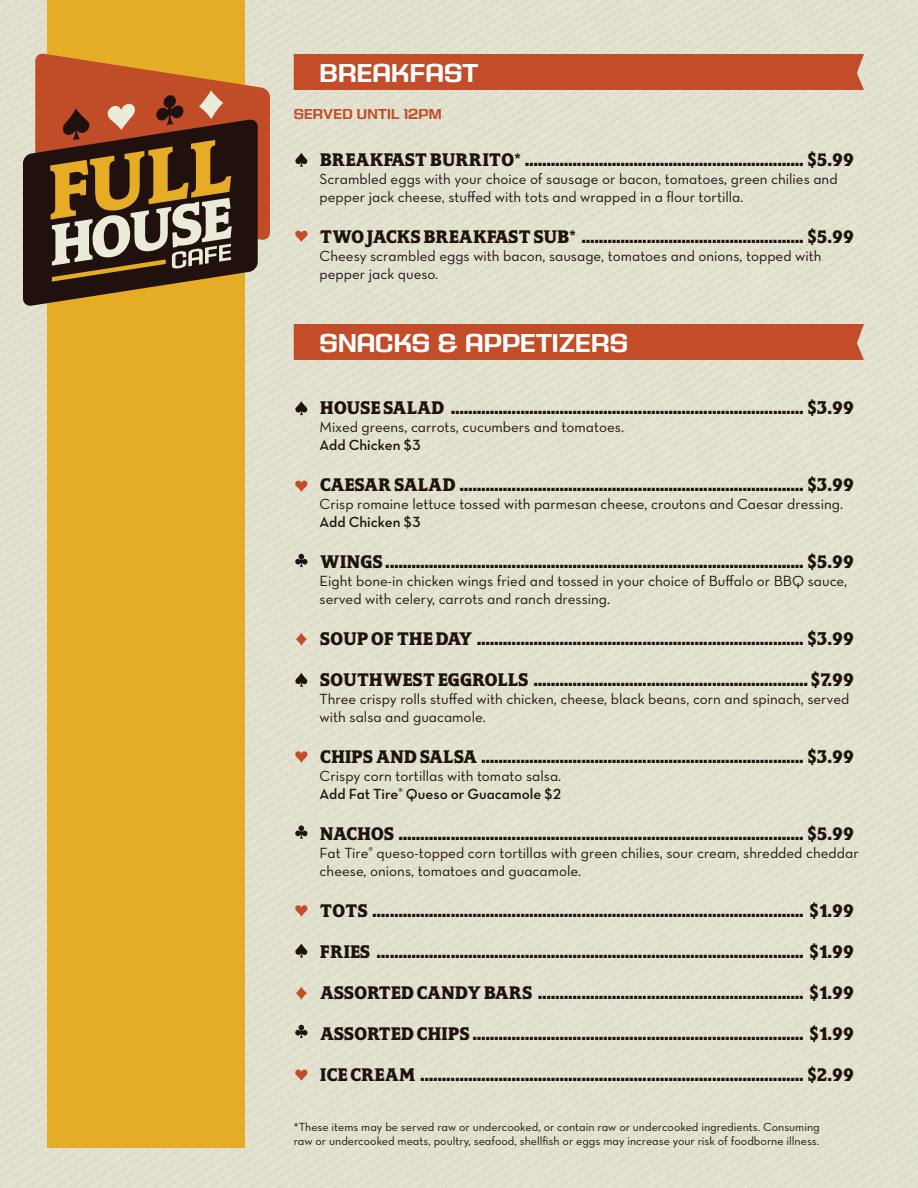
<style>
.page{position:relative;width:918px;height:1188px;background:#e2e1cf}
.page>*{position:absolute;margin:0;border:0;box-sizing:border-box;transform-origin:0 0}
.t1{font:27px "House Gothic HG23 Ext BOLD2";color:#fff}
.t2{font:600 18px "OPTI Moldy";color:#20120f}
.t3{font:15px/18px "Neutra Text Book Alt";color:#20120f}
.t4{font:15px "Neutra Text TF Demi Alt";color:#20120f}
.t5{font:15px "House Gothic HG23 Ext BOLD1";letter-spacing:.005em;color:#c24d28}
.t6{font:12px/14.4px "Neutra Text Book Alt";color:#20120f}
</style>
<div class="page">
<div style="left:294px;top:54px;width:570px;height:36px;background:#c24d28"></div>
<div style="left:294px;top:324px;width:570px;height:36px;background:#c24d28"></div>
<div style="left:48px;top:0;width:197px;height:1148px;background:#e5ac26"></div>
<svg style="left:35px;top:54px;width:235px;height:186px;fill:#c04c28"></svg>
<svg style="left:23px;top:119px;width:235px;height:187px;fill:#20110f"></svg>
<svg style="left:50px;top:90px;width:182px;height:192px"></svg>
<svg style="left:295px;top:153px;width:12px;height:14px"></svg>
<svg style="left:295px;top:231px;width:13px;height:11px"></svg>
<svg style="left:295px;top:554px;width:13px;height:13px"></svg>
<svg style="left:296px;top:633px;width:11px;height:13px"></svg>
<svg style="left:295px;top:401px;width:12px;height:14px"></svg>
<svg style="left:295px;top:673px;width:12px;height:14px"></svg>
<svg style="left:295px;top:481px;width:13px;height:11px"></svg>
<svg style="left:295px;top:751px;width:13px;height:12px"></svg>
<svg style="left:295px;top:943px;width:12px;height:15px"></svg>
<svg style="left:295px;top:905px;width:13px;height:12px"></svg>
<svg style="left:295px;top:1070px;width:13px;height:11px"></svg>
<svg style="left:295px;top:825px;width:13px;height:14px"></svg>
<svg style="left:296px;top:987px;width:11px;height:13px"></svg>
<svg style="left:295px;top:1025px;width:13px;height:13px"></svg>
<h1 class="t1" style="left:320px;top:58px;width:160px">BREAKFAST</h1>
<p class="t5" style="left:294px;top:106px;width:149px">SERVED UNTIL 12PM</p>
<p class="t2" style="left:320px;top:148px;width:535px">BREAKFAST BURRITO* ................................................................ $5.99</p>
<p class="t3" style="left:320px;top:169px;width:519px">Scrambled eggs with your choice of sausage or bacon, tomatoes, green chilies and pepper jack cheese, stuffed with tots and wrapped in a flour tortilla.</p>
<p class="t2" style="left:320px;top:225px;width:535px">TWO JACKS BREAKFAST SUB* ................................................... $5.99</p>
<p class="t3" style="left:320px;top:246px;width:503px">Cheesy scrambled eggs with bacon, sausage, tomatoes and onions, topped with pepper jack queso.</p>
<h1 class="t1" style="left:320px;top:328px;width:310px">SNACKS &amp; APPETIZERS</h1>
<p class="t2" style="left:320px;top:396px;width:536px">HOUSE SALAD ................................................................................. $3.99</p>
<p class="t3" style="left:320px;top:418px;width:306px">Mixed greens, carrots, cucumbers and tomatoes.</p>
<p class="t4" style="left:320px;top:436px;width:103px">Add Chicken $3</p>
<p class="t2" style="left:320px;top:473px;width:536px">CAESAR SALAD ............................................................................... $3.99</p>
<p class="t3" style="left:320px;top:495px;width:525px">Crisp romaine lettuce tossed with parmesan cheese, croutons and Caesar dressing.</p>
<p class="t4" style="left:320px;top:513px;width:103px">Add Chicken $3</p>
<p class="t2" style="left:320px;top:550px;width:536px">WINGS ................................................................................................ $5.99</p>
<p class="t3" style="left:320px;top:572px;width:529px">Eight bone-in chicken wings fried and tossed in your choice of Buffalo or BBQ sauce, served with celery, carrots and ranch dressing.</p>
<p class="t2" style="left:320px;top:627px;width:536px">SOUP OF THE DAY ........................................................................... $3.99</p>
<p class="t2" style="left:320px;top:668px;width:535px">SOUTHWEST EGGROLLS ............................................................... $7.99</p>
<p class="t3" style="left:320px;top:690px;width:531px">Three crispy rolls stuffed with chicken, cheese, black beans, corn and spinach, served with salsa and guacamole.</p>
<p class="t2" style="left:320px;top:745px;width:536px">CHIPS AND SALSA .......................................................................... $3.99</p>
<p class="t3" style="left:320px;top:767px;width:243px">Crispy corn tortillas with tomato salsa.</p>
<p class="t4" style="left:320px;top:785px;width:243px">Add Fat Tire<sup>®</sup> Queso or Guacamole $2</p>
<p class="t2" style="left:320px;top:822px;width:536px">NACHOS ............................................................................................. $5.99</p>
<p class="t3" style="left:320px;top:844px;width:541px">Fat Tire<sup>®</sup> queso-topped corn tortillas with green chilies, sour cream, shredded cheddar cheese, onions, tomatoes and guacamole.</p>
<p class="t2" style="left:320px;top:899px;width:536px">TOTS ................................................................................................... $1.99</p>
<p class="t2" style="left:320px;top:940px;width:536px">FRIES .................................................................................................. $1.99</p>
<p class="t2" style="left:320px;top:981px;width:535px">ASSORTED CANDY BARS ............................................................. $1.99</p>
<p class="t2" style="left:320px;top:1022px;width:536px">ASSORTED CHIPS ............................................................................ $1.99</p>
<p class="t2" style="left:320px;top:1063px;width:536px">ICE CREAM ........................................................................................ $2.99</p>
<p class="t6" style="left:294px;top:1120px;width:528px">*These items may be served raw or undercooked, or contain raw or undercooked ingredients. Consuming raw or undercooked meats, poultry, seafood, shellfish or eggs may increase your risk of foodborne illness.</p>
</div>
